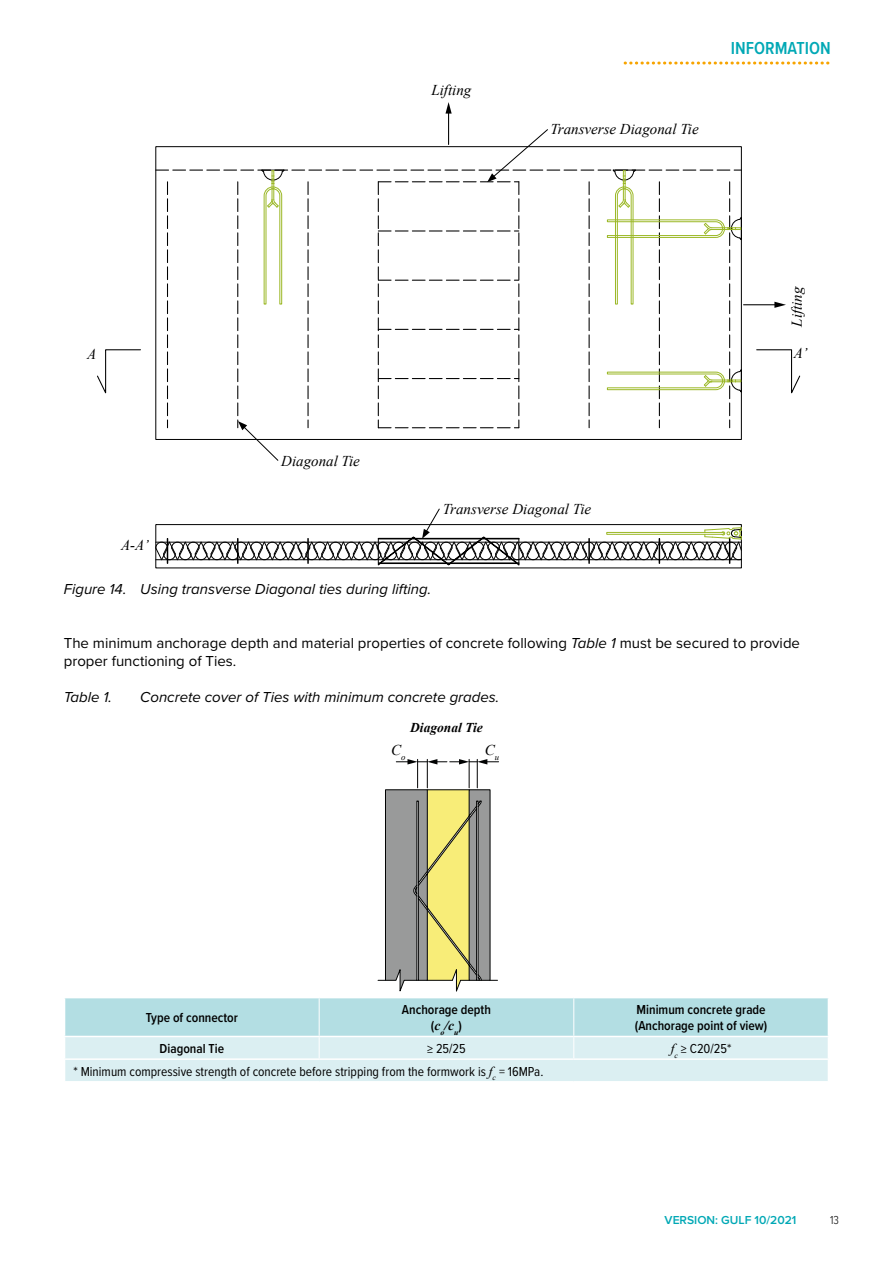
<style>
.page{position:relative;width:893px;height:1263px;background:#fff}
.page>*{position:absolute;margin:0;border:0;box-sizing:border-box;transform-origin:0 0}
.t1{font:600 18px "Proxima Nova Cond";color:#00a8b5}
.t2{font:15px/18px "Proxima Nova";color:#000}
.t3{font:italic 15px "Proxima Nova";color:#000}
.t4{font:italic 15px "Times New Roman";color:#000}
.t5{font:13.5px "Proxima Nova Cond";color:#000}
.t6{font:600 13.5px/16.2px "Proxima Nova Cond";color:#000}
.t7{font:italic 700 13.5px "Times New Roman";color:#000}
.t8{font:600 12px "Proxima Nova";color:#00a8b5}
.t9{font:300 12px "Proxima Nova Cond";color:#000}
.s1{font-style:italic}
.s2{font-family:"Proxima Nova Cond";font-weight:600;font-style:normal}
.s3{font-family:"Times New Roman";font-style:italic}
</style>
<div class="page">
<svg style="left:625px;top:62px;width:204px;height:3px"></svg>
<svg style="left:756px;top:349px;width:44px;height:45px"></svg>
<svg style="left:97px;top:349px;width:44px;height:45px"></svg>
<hr style="left:743px;top:304px;width:33px;height:1px;background:#000">
<svg style="left:774px;top:302px;width:12px;height:6px"></svg>
<hr style="left:448px;top:111px;width:1px;height:33px;background:#000">
<svg style="left:445px;top:102px;width:7px;height:12px"></svg>
<svg style="left:155px;top:508px;width:587px;height:58px"></svg>
<svg style="left:156px;top:128px;width:586px;height:333px"></svg>
<svg style="left:65px;top:998px;width:763px;height:83px;background:#c9e7eb"></svg>
<hr style="left:64px;top:1058px;width:255px;height:2px;background:#fff">
<hr style="left:319px;top:1058px;width:255px;height:2px;background:#fff">
<hr style="left:574px;top:1058px;width:255px;height:2px;background:#fff">
<svg style="left:378px;top:759px;width:121px;height:232px"></svg>
<p class="t4" style="left:431px;top:80px;width:42px">Lifting</p>
<p class="t4" style="left:550px;top:119px;width:150px">Transverse Diagonal Tie</p>
<p class="t1" style="left:731px;top:35px;width:101px">Information</p>
<p class="t4" style="left:87px;top:344px;width:11px">A</p>
<p class="t4" style="left:121px;top:535px;width:29px">A-A’</p>
<p class="t4" style="left:281px;top:450px;width:80px">Diagonal Tie</p>
<p class="t3" style="left:64px;top:578px;width:369px">Figure 14. Using transverse Diagonal ties during lifting.</p>
<p class="t4" style="left:443px;top:498px;width:150px">Transverse Diagonal Tie</p>
<p class="t4" style="left:786px;top:327px;width:42px;rotate:-90deg">Lifting</p>
<p class="t4" style="left:794px;top:343px;width:15px">A’</p>
<p class="t2" style="left:64px;top:633px;width:738px">The minimum anchorage depth and material properties of concrete following <span class="s1">Table 1</span> must be secured to provide proper functioning of Ties.</p>
<p class="t3" style="left:64px;top:686px;width:50px">Table 1.</p>
<p class="t3" style="left:140px;top:686px;width:361px">Concrete cover of Ties with minimum concrete grades.</p>
<p class="t7" style="left:410px;top:718px;width:74px">Diagonal Tie</p>
<p class="t4" style="left:391px;top:739px;width:16px">C<sub>o</sub></p>
<p class="t4" style="left:485px;top:739px;width:16px">C<sub>u</sub></p>
<p class="t6" style="left:146px;top:1009px;width:94px">Type of connector</p>
<p class="t6" style="left:402px;top:1001px;width:90px">Anchorage depth</p>
<p class="t7" style="left:431px;top:1016px;width:32px"><span class="s2">(</span>c<sub>o</sub>/c<sub>u</sub><span class="s2">)</span></p>
<p class="t6" style="left:635px;top:1001px;width:134px">Minimum concrete grade (Anchorage point of view)</p>
<p class="t6" style="left:160px;top:1040px;width:66px">Diagonal Tie</p>
<p class="t5" style="left:427px;top:1039px;width:40px">≥ 25/25</p>
<p class="t5" style="left:671px;top:1039px;width:62px"><span class="s3">f</span><sub>c</sub> ≥ C20/25*</p>
<p class="t5" style="left:73px;top:1061px;width:471px">* Minimum compressive strength of concrete before stripping from the formwork is <span class="s3">f</span><sub>c</sub> = 16MPa.</p>
<p class="t8" style="left:665px;top:1211px;width:133px">VERSION: GULF 10/2021</p>
<p class="t9" style="left:830px;top:1211px;width:10px">13</p>
</div>
